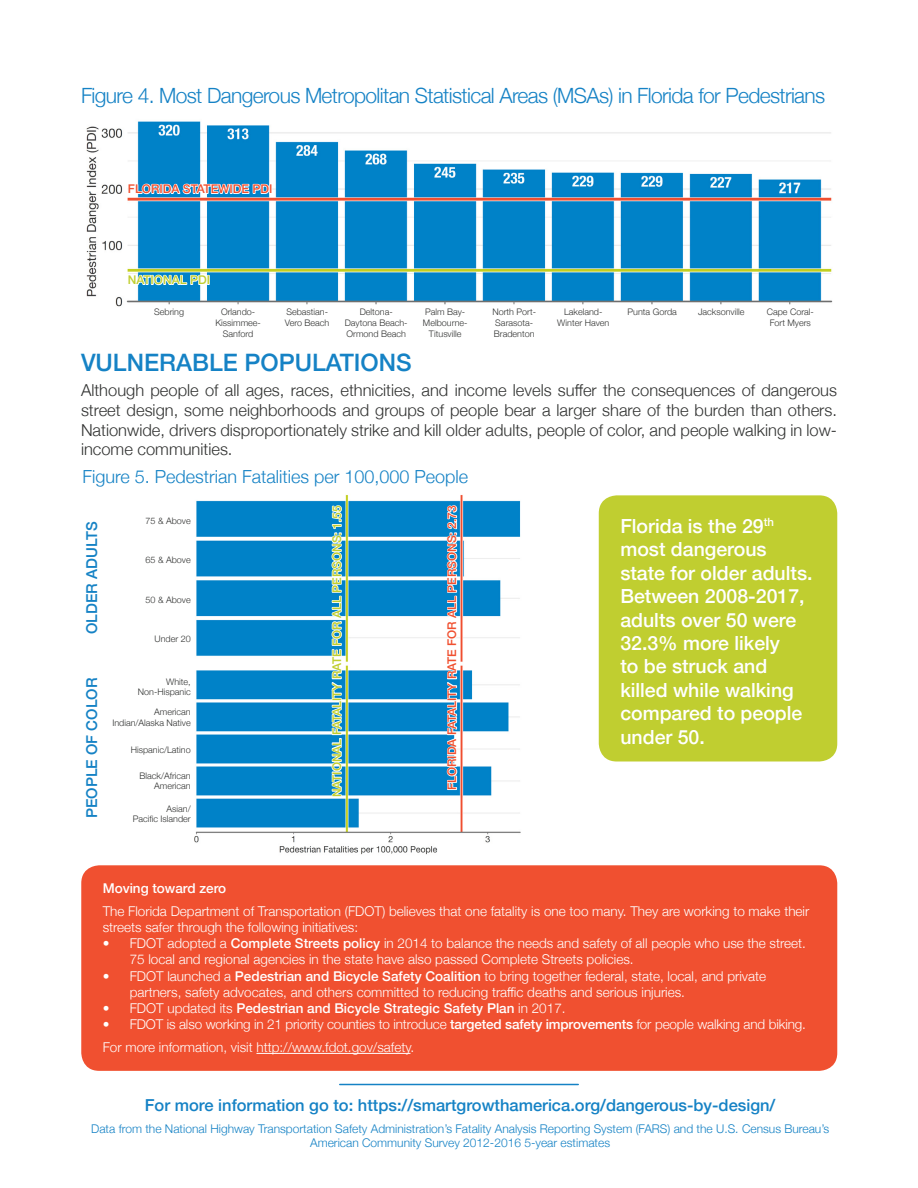
<style>
.page{position:relative;width:918px;height:1188px;background:#fff}
.page>*{position:absolute;margin:0;border:0;box-sizing:border-box;transform-origin:0 0}
.t1{font:500 24px "Helvetica Neue";color:#1582c5}
.t2{font:300 21px "Helvetica Neue";letter-spacing:-.03em;color:#1582c5}
.t3{font:500 19.5px/23.4px "Helvetica Neue";color:#fff}
.t4{font:300 18px "Helvetica Neue";color:#1582c5}
.t5{font:300 16.5px/19.8px "Helvetica Neue";color:#323332;text-align:justify}
.t6{font:500 16.5px "Helvetica Neue";color:#1582c5}
.t7{font:500 15px "Helvetica Neue";color:#1582c5}
.t8{font:300 13.5px/16.2px "Helvetica Neue";color:#fff}
.t9{font:500 13.5px "Helvetica Neue";color:#fff}
.t10{font:300 12px/14.4px "Helvetica Neue";color:#1582c5;text-align:center}
.t11{font:500 12px "Helvetica Neue";color:#f05030}
.t12{font:500 12px "Helvetica Neue";color:#c0ce30}
.t13{font:300 9px/10.8px "Helvetica Neue";color:#323332;text-align:center}
.s1{font-weight:500}
.s2{font-weight:300}
</style>
<div class="page">
<hr style="left:340px;top:1084px;width:238px;height:1px;background:#1582c5">
<img style="left:86px;top:121px;width:747px;height:186px">
<svg style="left:127px;top:175px;width:145px;height:29px"></svg>
<svg style="left:127px;top:268px;width:83px;height:19px"></svg>
<img style="left:194px;top:495px;width:327px;height:360px">
<svg style="left:446px;top:504px;width:12px;height:287px"></svg>
<svg style="left:330px;top:504px;width:13px;height:294px"></svg>
<div style="left:599px;top:495px;width:238px;height:267px;background:#c0ce30;border-radius:18px"></div>
<div style="left:81px;top:865px;width:756px;height:206px;background:#f05030;border-radius:18px"></div>
<hr style="left:256px;top:1053px;width:154px;height:1px;background:#fff">
<h2 class="t2" style="left:81px;top:83px;width:746px">Figure 4. Most Dangerous Metropolitan Statistical Areas (MSAs) in Florida for Pedestrians</h2>
<p class="t11" style="left:128px;top:181px;width:146px">FLORIDA STATEWIDE PDI</p>
<p class="t12" style="left:128px;top:273px;width:84px">NATIONAL PDI</p>
<p class="t13" style="left:154px;top:306px;width:31px">Sebring</p>
<p class="t13" style="left:215px;top:306px;width:47px">Orlando-<br>Kissimmee-<br>Sanford</p>
<p class="t13" style="left:285px;top:306px;width:46px;text-align:left">Sebastian-<br>Vero Beach</p>
<p class="t13" style="left:345px;top:306px;width:64px">Deltona-<br>Daytona Beach-<br>Ormond Beach</p>
<p class="t13" style="left:767px;top:306px;width:49px">Cape Coral-<br>Fort Myers</p>
<p class="t13" style="left:564px;top:306px;width:40px">Lakeland-</p>
<p class="t13" style="left:628px;top:306px;width:51px">Punta Gorda</p>
<p class="t13" style="left:698px;top:306px;width:48px">Jacksonville</p>
<p class="t13" style="left:557px;top:317px;width:54px">Winter Haven</p>
<p class="t13" style="left:423px;top:306px;width:46px">Palm Bay-<br>Melbourne-<br>Titusville</p>
<p class="t13" style="left:492px;top:306px;width:45px;text-align:left">North Port-<br>Sarasota-<br>Bradenton</p>
<h1 class="t1" style="left:81px;top:348px;width:332px">VULNERABLE POPULATIONS</h1>
<p class="t5" style="left:81px;top:380px;width:758px">Although people of all ages, races, ethnicities, and income levels suffer the consequences of dangerous street design, some neighborhoods and groups of people bear a larger share of the burden than others.<br>Nationwide, drivers disproportionately strike and kill older adults, people of color, and people walking in low&shy;income communities.</p>
<h3 class="t4" style="left:82px;top:466px;width:387px">Figure 5. Pedestrian Fatalities per 100,000 People</h3>
<p class="t7" style="left:83px;top:634px;width:114px;rotate:-90deg">OLDER ADULTS</p>
<p class="t7" style="left:82px;top:818px;width:142px;rotate:-90deg">PEOPLE OF COLOR</p>
<p class="t13" style="left:146px;top:515px;width:47px">75 &amp; Above</p>
<p class="t13" style="left:146px;top:554px;width:47px">65 &amp; Above</p>
<p class="t13" style="left:146px;top:594px;width:47px">50 &amp; Above</p>
<p class="t13" style="left:155px;top:633px;width:38px">Under 20</p>
<p class="t13" style="left:138px;top:676px;width:54px;text-align:right">White,<br>Non-Hispanic</p>
<p class="t13" style="left:112px;top:706px;width:80px;text-align:right">American<br>Indian/Alaska Native</p>
<p class="t13" style="left:131px;top:744px;width:62px">Hispanic/Latino</p>
<p class="t13" style="left:140px;top:770px;width:53px;text-align:right">Black/African<br>American</p>
<p class="t13" style="left:133px;top:803px;width:60px;text-align:right">Asian/<br>Pacific Islander</p>
<p class="t12" style="left:329px;top:797px;width:293px;rotate:-90deg">NATIONAL FATALITY RATE FOR ALL PERSONS: 1.55</p>
<p class="t11" style="left:445px;top:790px;width:286px;rotate:-90deg">FLORIDA FATALITY RATE FOR ALL PERSONS: 2.73</p>
<h3 class="t3" style="left:620px;top:514px;width:194px">Florida is the 29<sup>th </sup>most dangerous state for older adults.<br>Between 2008-2017, adults over 50 were<br>32.3% more likely<br>to be struck and killed while walking compared to people under 50.</h3>
<p class="t9" style="left:103px;top:880px;width:125px">Moving toward zero</p>
<p class="t8" style="left:103px;top:903px;width:708px">The Florida Department of Transportation (FDOT) believes that one fatality is one too many. They are working to make their streets safer through the following initiatives:</p>
<p class="t8" style="left:130px;top:935px;width:678px;text-indent:-27px">• FDOT adopted a <span class="s1">Complete Streets policy</span> in 2014 to balance the needs and safety of all people who use the street.<br>75 local and regional agencies in the state have also passed Complete Streets policies.</p>
<p class="t8" style="left:130px;top:967px;width:638px;text-indent:-27px">• FDOT launched a <span class="s1">Pedestrian and Bicycle Safety Coalition</span> to bring together federal, state, local, and private partners, safety advocates, and others committed to reducing traffic deaths and serious injuries.</p>
<p class="t9" style="left:103px;top:1000px;width:464px"><span class="s2">• FDOT updated its</span> Pedestrian and Bicycle Strategic Safety Plan <span class="s2">in 2017.</span></p>
<p class="t8" style="left:103px;top:1013px;width:705px;line-height:23px">• FDOT is also working in 21 priority counties to introduce <span class="s1">targeted safety improvements</span> for people walking and biking.<br>For more information, visit http://www.fdot.gov/safety.</p>
<p class="t6" style="left:145px;top:1095px;width:632px">For more information go to: https://smartgrowthamerica.org/dangerous-by-design/</p>
<p class="t10" style="left:91px;top:1121px;width:739px">Data from the National Highway Transportation Safety Administration’s Fatality Analysis Reporting System (FARS) and the U.S. Census Bureau’s<br>American Community Survey 2012-2016 5-year estimates</p>
</div>
